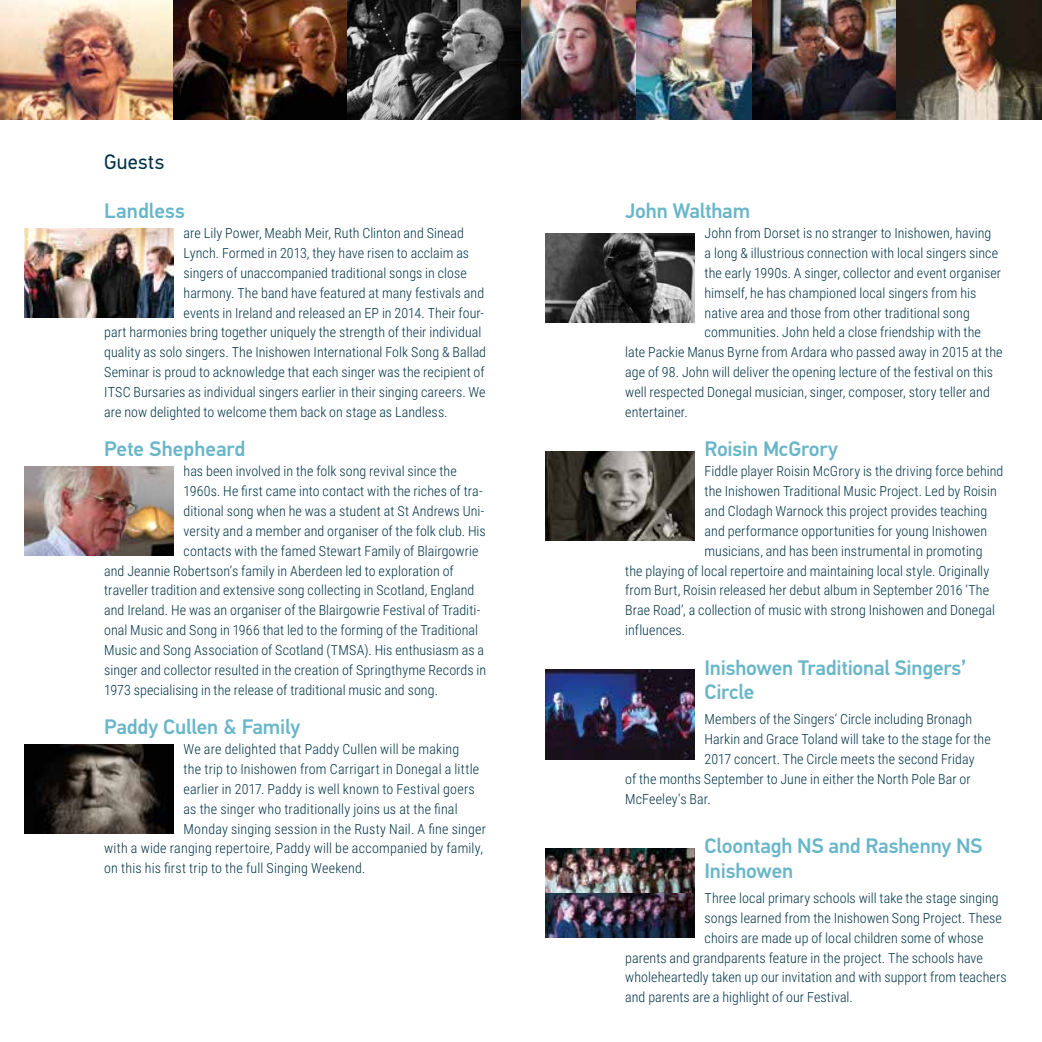
<style>
.page{position:relative;width:1042px;height:1042px;background:#fff}
.page>*{position:absolute;margin:0;border:0;box-sizing:border-box;transform-origin:0 0}
.t1{font:500 21px/24.5px "PF Din Text Pro";letter-spacing:-.01em;color:#69b6c9}
.t2{font:21px "PF Din Text Pro";letter-spacing:.01em;color:#003347}
.t3{font:300 14px "Roboto Condensed";letter-spacing:.005em;color:#003347}
</style>
<div class="page">
<img style="left:25px;top:228px;width:149px;height:89px">
<img style="left:25px;top:466px;width:149px;height:90px">
<img style="left:25px;top:744px;width:149px;height:89px">
<img style="left:0;top:0;width:1042px;height:119px">
<img style="left:546px;top:451px;width:148px;height:90px">
<img style="left:546px;top:670px;width:148px;height:89px">
<img style="left:546px;top:233px;width:148px;height:89px">
<img style="left:546px;top:848px;width:148px;height:45px">
<img style="left:546px;top:893px;width:148px;height:45px">
<h1 class="t2" style="left:104px;top:149px;width:62px">Guests</h1>
<h1 class="t1" style="left:104px;top:199px;width:82px">Landless</h1>
<p class="t3" style="left:184px;top:223px;width:282px">are Lily Power, Meabh Meir, Ruth Clinton and Sinead</p>
<p class="t3" style="left:184px;top:243px;width:287px">Lynch. Formed in 2013, they have risen to acclaim as</p>
<p class="t3" style="left:184px;top:263px;width:285px">singers of unaccompanied traditional songs in close</p>
<p class="t3" style="left:184px;top:283px;width:302px">harmony. The band have featured at many festivals and</p>
<p class="t3" style="left:184px;top:303px;width:302px">events in Ireland and released an EP in 2014. Their four-</p>
<p class="t3" style="left:104px;top:323px;width:379px">part harmonies bring together uniquely the strength of their individual</p>
<p class="t3" style="left:104px;top:342px;width:383px">quality as solo singers. The Inishowen International Folk Song &amp; Ballad</p>
<p class="t3" style="left:104px;top:362px;width:382px">Seminar is proud to acknowledge that each singer was the recipient of</p>
<p class="t3" style="left:104px;top:382px;width:383px">ITSC Bursaries as individual singers earlier in their singing careers. We</p>
<p class="t3" style="left:104px;top:402px;width:345px">are now delighted to welcome them back on stage as Landless.</p>
<h1 class="t1" style="left:104px;top:437px;width:143px">Pete Shepheard</h1>
<p class="t3" style="left:184px;top:461px;width:275px">has been involved in the folk song revival since the</p>
<p class="t3" style="left:184px;top:481px;width:300px">1960s. He first came into contact with the riches of tra-</p>
<p class="t3" style="left:184px;top:501px;width:302px">ditional song when he was a student at St Andrews Uni-</p>
<p class="t3" style="left:184px;top:521px;width:304px">versity and a member and organiser of the folk club. His</p>
<p class="t3" style="left:184px;top:541px;width:296px">contacts with the famed Stewart Family of Blairgowrie</p>
<p class="t3" style="left:104px;top:561px;width:351px">and Jeannie Robertson’s family in Aberdeen led to exploration of</p>
<p class="t3" style="left:104px;top:580px;width:372px">traveller tradition and extensive song collecting in Scotland, England</p>
<p class="t3" style="left:104px;top:600px;width:378px">and Ireland. He was an organiser of the Blairgowrie Festival of Traditi-</p>
<p class="t3" style="left:104px;top:620px;width:375px">onal Music and Song in 1966 that led to the forming of the Traditional</p>
<p class="t3" style="left:104px;top:640px;width:381px">Music and Song Association of Scotland (TMSA). His enthusiasm as a</p>
<p class="t3" style="left:104px;top:660px;width:383px">singer and collector resulted in the creation of Springthyme Records in</p>
<p class="t3" style="left:104px;top:680px;width:335px">1973 specialising in the release of traditional music and song.</p>
<h1 class="t1" style="left:104px;top:715px;width:197px">Paddy Cullen &amp; Family</h1>
<p class="t3" style="left:184px;top:739px;width:277px">We are delighted that Paddy Cullen will be making</p>
<p class="t3" style="left:184px;top:759px;width:297px">the trip to Inishowen from Carrigart in Donegal a little</p>
<p class="t3" style="left:184px;top:779px;width:293px">earlier in 2017. Paddy is well known to Festival goers</p>
<p class="t3" style="left:184px;top:799px;width:275px">as the singer who traditionally joins us at the final</p>
<p class="t3" style="left:184px;top:819px;width:304px">Monday singing session in the Rusty Nail. A fine singer</p>
<p class="t3" style="left:104px;top:838px;width:380px">with a wide ranging repertoire, Paddy will be accompanied by family,</p>
<p class="t3" style="left:104px;top:858px;width:263px">on this his first trip to the full Singing Weekend.</p>
<h1 class="t1" style="left:625px;top:199px;width:126px">John Waltham</h1>
<p class="t3" style="left:704px;top:223px;width:288px">John from Dorset is no stranger to Inishowen, having</p>
<p class="t3" style="left:704px;top:243px;width:295px">a long &amp; illustrious connection with local singers since</p>
<p class="t3" style="left:704px;top:263px;width:298px">the early 1990s. A singer, collector and event organiser</p>
<p class="t3" style="left:704px;top:283px;width:273px">himself, he has championed local singers from his</p>
<p class="t3" style="left:704px;top:303px;width:267px">native area and those from other traditional song</p>
<p class="t3" style="left:704px;top:323px;width:278px">communities. John held a close friendship with the</p>
<p class="t3" style="left:625px;top:342px;width:379px">late Packie Manus Byrne from Ardara who passed away in 2015 at the</p>
<p class="t3" style="left:625px;top:362px;width:369px">age of 98. John will deliver the opening lecture of the festival on this</p>
<p class="t3" style="left:625px;top:382px;width:366px">well respected Donegal musician, singer, composer, story teller and</p>
<p class="t3" style="left:625px;top:402px;width:64px">entertainer.</p>
<h1 class="t1" style="left:704px;top:437px;width:135px">Roisin McGrory</h1>
<p class="t3" style="left:704px;top:461px;width:300px">Fiddle player Roisin McGrory is the driving force behind</p>
<p class="t3" style="left:704px;top:481px;width:294px">the Inishowen Traditional Music Project. Led by Roisin</p>
<p class="t3" style="left:704px;top:501px;width:284px">and Clodagh Warnock this project provides teaching</p>
<p class="t3" style="left:704px;top:521px;width:284px">and performance opportunities for young Inishowen</p>
<p class="t3" style="left:704px;top:541px;width:279px">musicians, and has been instrumental in promoting</p>
<p class="t3" style="left:625px;top:561px;width:365px">the playing of local repertoire and maintaining local style. Originally</p>
<p class="t3" style="left:625px;top:580px;width:365px">from Burt, Roisin released her debut album in September 2016 ‘The</p>
<p class="t3" style="left:625px;top:600px;width:371px">Brae Road’, a collection of music with strong Inishowen and Donegal</p>
<p class="t3" style="left:625px;top:620px;width:62px">influences.</p>
<h1 class="t1" style="left:704px;top:655px;width:263px">Inishowen Traditional Singers’<br>Circle</h1>
<p class="t3" style="left:704px;top:709px;width:269px">Members of the Singers‘ Circle including Bronagh</p>
<p class="t3" style="left:704px;top:729px;width:288px">Harkin and Grace Toland will take to the stage for the</p>
<p class="t3" style="left:704px;top:749px;width:271px">2017 concert. The Circle meets the second Friday</p>
<p class="t3" style="left:625px;top:769px;width:347px">of the months September to June in either the North Pole Bar or</p>
<p class="t3" style="left:625px;top:789px;width:87px">McFeeley‘s Bar.</p>
<h1 class="t1" style="left:704px;top:834px;width:279px">Cloontagh NS and Rashenny NS<br>Inishowen</h1>
<p class="t3" style="left:704px;top:888px;width:296px">Three local primary schools will take the stage singing</p>
<p class="t3" style="left:704px;top:908px;width:299px">songs learned from the Inishowen Song Project. These</p>
<p class="t3" style="left:704px;top:928px;width:281px">choirs are made up of local children some of whose</p>
<p class="t3" style="left:625px;top:948px;width:359px">parents and grandparents feature in the project. The schools have</p>
<p class="t3" style="left:625px;top:967px;width:383px">wholeheartedly taken up our invitation and with support from teachers</p>
<p class="t3" style="left:625px;top:987px;width:229px">and parents are a highlight of our Festival.</p>
</div>
